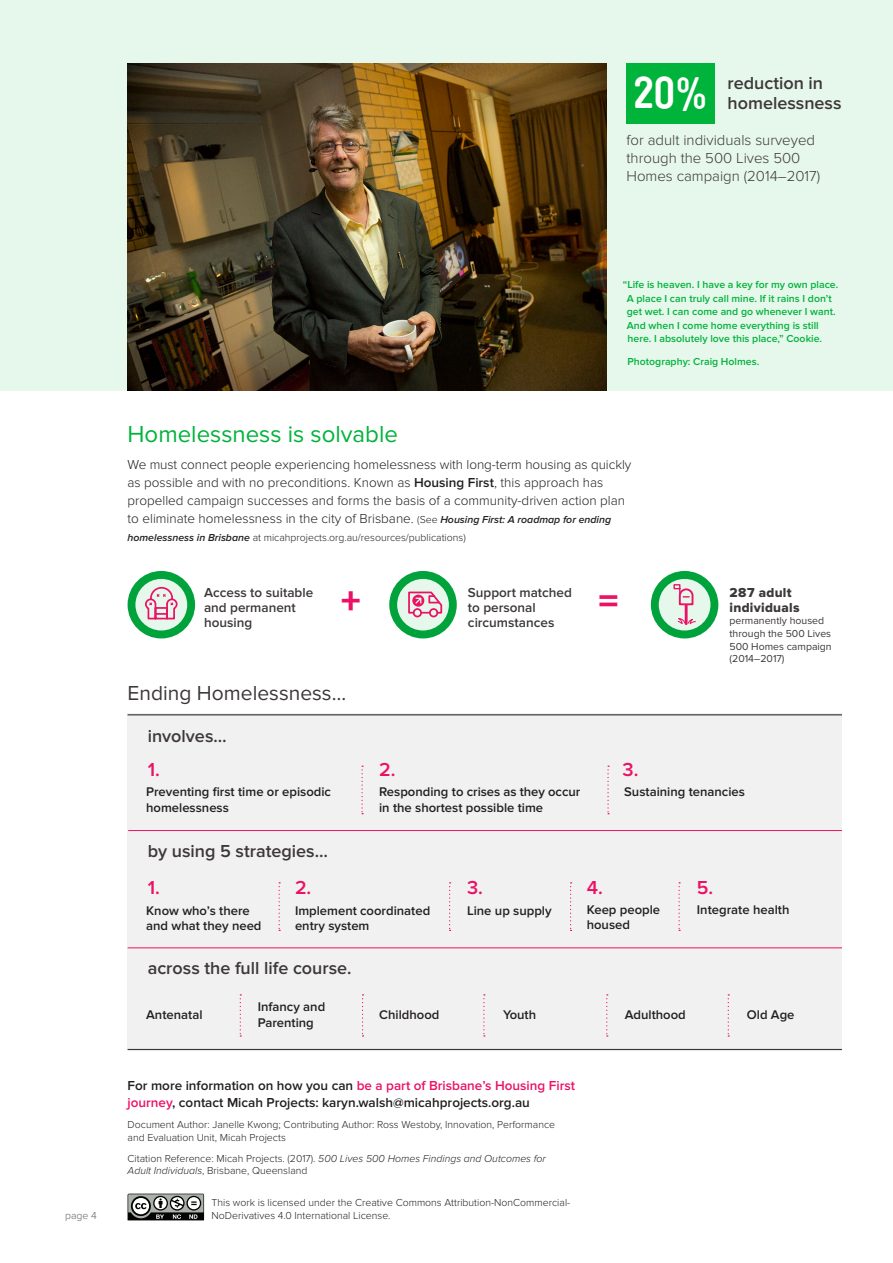
<style>
.page{position:relative;width:893px;height:1263px;background:#fff}
.page>*{position:absolute;margin:0;border:0;box-sizing:border-box;transform-origin:0 0}
.body{font:700 43.5px "Brauer Neue";color:#fff}
.body-2{font:39.6px "Proxima Nova Extrabld";color:#ec1165}
.Main_heading{font:24px "Proxima Nova";color:#00b33b}
.Main_heading-2{font:21px "Proxima Nova";color:#3d3838}
.body-3{font:600 19.5px "Proxima Nova";color:#ec1165}
.Main_heading-3{font:600 18px "Proxima Nova";color:#3d3838}
.body-4{font:600 18px/19.5px "Proxima Nova";color:#3d3838}
.body-5{font:300 15px/18px "Proxima Nova";color:#3d3838}
.body-6{font:300 13.5px/18px "Proxima Nova";color:#231f20}
.Footnote_text{font:600 13.5px/16.5px "Proxima Nova";color:#231f20}
.body-7{font:600 13.5px/15px "Proxima Nova";color:#3d3838}
.body-8{font:13.5px/15px "Proxima Nova Extrabld";letter-spacing:.02em;color:#3d3838}
.Proxima_11_pt_Semibo{font:600 13.05px/15.6px "Proxima Nova";color:#231f20}
.Footnote_text-2{font:300 10.5px/12.6px "Proxima Nova";color:#231f20}
.Captions{font:600 10.5px/13.5px "Proxima Nova";color:#00b33b}
.body-9{font:300 10.5px "Proxima Nova";color:#231f20}
.body-10{font:10.5px/12.6px "Proxima Nova";color:#3d3838}
.body-11{font:300 10.5px "Proxima Nova";color:#646060}
.s1{font-weight:600}
.s2{font-size:10.5px}
.s3{font-weight:600;font-style:italic;font-size:10.5px}
.s4{font-weight:600;font-style:italic}
.s5{color:#ec1165}
.s6{font-style:italic}
</style>
<div class="page">
<div style="left:0;top:0;width:893px;height:391px;background:#e6f7eb"></div>
<div style="left:128px;top:713px;width:714px;height:335px;background:#f1f1f1"></div>
<svg style="left:240px;top:994px;width:1px;height:42px"></svg>
<svg style="left:361px;top:765px;width:2px;height:49px"></svg>
<svg style="left:449px;top:882px;width:2px;height:49px"></svg>
<svg style="left:570px;top:882px;width:2px;height:49px"></svg>
<svg style="left:678px;top:882px;width:2px;height:49px"></svg>
<svg style="left:279px;top:882px;width:1px;height:49px"></svg>
<svg style="left:607px;top:765px;width:2px;height:49px"></svg>
<svg style="left:362px;top:994px;width:2px;height:42px"></svg>
<svg style="left:483px;top:994px;width:2px;height:42px"></svg>
<svg style="left:606px;top:994px;width:2px;height:42px"></svg>
<svg style="left:728px;top:994px;width:1px;height:42px"></svg>
<hr style="left:128px;top:830px;width:714px;height:1px;background:#ec1165">
<hr style="left:128px;top:947px;width:714px;height:1px;background:#ec1165">
<hr style="left:128px;top:1049px;width:714px;height:1px;background:#3d3838">
<hr style="left:128px;top:714px;width:714px;height:1px;background:#3d3838">
<hr style="left:892px;top:330px;width:1px;height:158px;background:#ebf9ef">
<div style="left:626px;top:64px;width:89px;height:60px;background:#00b33b"></div>
<img style="left:128px;top:64px;width:479px;height:326px">
<svg style="left:128px;top:1194px;width:77px;height:27px;background:#797c79"></svg>
<div style="left:128px;top:571px;width:67px;height:67px;background:#00a33b;border-radius:50%"></div>
<div style="left:135px;top:579px;width:52px;height:51px;background:#e6f7eb;border-radius:50%"></div>
<svg style="left:145px;top:586px;width:33px;height:34px"></svg>
<div style="left:389px;top:571px;width:68px;height:67px;background:#00a33b;border-radius:50%"></div>
<div style="left:397px;top:579px;width:52px;height:51px;background:#e6f7eb;border-radius:50%"></div>
<svg style="left:408px;top:591px;width:35px;height:27px"></svg>
<div style="left:651px;top:571px;width:67px;height:67px;background:#00a33b;border-radius:50%"></div>
<div style="left:659px;top:579px;width:51px;height:51px;background:#e6f7eb;border-radius:50%"></div>
<svg style="left:673px;top:584px;width:21px;height:22px"></svg>
<hr style="left:685px;top:605px;width:3px;height:19px;background:#ec1165">
<svg style="left:677px;top:618px;width:19px;height:7px"></svg>
<hr style="left:892px;top:0;width:1px;height:329px;background:#00b33b">
<p class="body" style="left:633px;top:68px;width:76px">20%</p>
<p class="body-5" style="left:626px;top:131px;width:195px">for adult individuals surveyed through the 500 Lives 500<br>Homes campaign (2014–2017)</p>
<p class="body-4" style="left:727px;top:74px;width:116px">reduction in homelessness</p>
<p class="body-11" style="left:65px;top:1210px;width:33px">page 4</p>
<p class="Captions" style="left:627px;top:278px;width:213px;text-indent:-4px">“Life is heaven. I have a key for my own place.<br>A place I can truly call mine. If it rains I don’t get wet. I can come and go whenever I want.<br>And when I come home everything is still here. I absolutely love this place,” Cookie.</p>
<p class="Captions" style="left:627px;top:355px;width:133px">Photography: Craig Holmes.</p>
<p class="Main_heading" style="left:128px;top:421px;width:272px">Homelessness is solvable</p>
<p class="body-6" style="left:128px;top:455px;width:505px">We must connect people experiencing homelessness with long-term housing as quickly as possible and with no preconditions. Known as <span class="s1">Housing First</span>, this approach has propelled campaign successes and forms the basis of a community-driven action plan to eliminate homelessness in the city of Brisbane. <span class="s2">(See</span> <span class="s3">Housing First: A roadmap for ending</span></p>
<p class="body-9" style="left:128px;top:531px;width:340px"><span class="s4">homelessness in Brisbane</span> at micahprojects.org.au/resources/publications)</p>
<p class="body-7" style="left:204px;top:585px;width:111px">Access to suitable and permanent housing</p>
<p class="body-7" style="left:468px;top:585px;width:106px">Support matched to personal circumstances</p>
<p class="body-2" style="left:341px;top:578px;width:22px">+</p>
<p class="body-8" style="left:729px;top:585px;width:72px">287 adult individuals</p>
<p class="body-10" style="left:729px;top:615px;width:104px">permanently housed through the 500 Lives<br>500 Homes campaign (2014–2017)</p>
<p class="body-2" style="left:598px;top:578px;width:22px">=</p>
<p class="Main_heading-2" style="left:128px;top:681px;width:220px">Ending Homelessness…</p>
<p class="Main_heading-3" style="left:148px;top:725px;width:81px">involves…</p>
<p class="body-3" style="left:148px;top:758px;width:14px">1.</p>
<p class="Proxima_11_pt_Semibo" style="left:146px;top:784px;width:186px">Preventing first time or episodic homelessness</p>
<p class="Main_heading-3" style="left:148px;top:841px;width:182px">by using 5 strategies…</p>
<p class="body-3" style="left:379px;top:758px;width:18px">2.</p>
<p class="body-3" style="left:622px;top:758px;width:17px">3.</p>
<p class="Proxima_11_pt_Semibo" style="left:379px;top:784px;width:203px">Responding to crises as they occur in the shortest possible time</p>
<p class="Proxima_11_pt_Semibo" style="left:624px;top:784px;width:122px">Sustaining tenancies</p>
<p class="body-3" style="left:148px;top:876px;width:14px">1.</p>
<p class="body-3" style="left:295px;top:876px;width:18px">2.</p>
<p class="body-3" style="left:467px;top:876px;width:17px">3.</p>
<p class="body-3" style="left:587px;top:876px;width:18px">4.</p>
<p class="body-3" style="left:697px;top:876px;width:18px">5.</p>
<p class="Proxima_11_pt_Semibo" style="left:146px;top:903px;width:117px">Know who’s there and what they need</p>
<p class="Proxima_11_pt_Semibo" style="left:295px;top:903px;width:137px">Implement coordinated entry system</p>
<p class="Proxima_11_pt_Semibo" style="left:697px;top:902px;width:94px">Integrate health</p>
<p class="Proxima_11_pt_Semibo" style="left:587px;top:902px;width:75px">Keep people housed</p>
<p class="Proxima_11_pt_Semibo" style="left:467px;top:903px;width:86px">Line up supply</p>
<p class="Main_heading-3" style="left:148px;top:958px;width:205px">across the full life course.</p>
<p class="Proxima_11_pt_Semibo" style="left:146px;top:1007px;width:58px">Antenatal</p>
<p class="Proxima_11_pt_Semibo" style="left:258px;top:999px;width:69px">Infancy and<br>Parenting</p>
<p class="Proxima_11_pt_Semibo" style="left:379px;top:1007px;width:62px">Childhood</p>
<p class="Proxima_11_pt_Semibo" style="left:503px;top:1007px;width:35px">Youth</p>
<p class="Proxima_11_pt_Semibo" style="left:625px;top:1007px;width:63px">Adulthood</p>
<p class="Proxima_11_pt_Semibo" style="left:747px;top:1007px;width:49px">Old Age</p>
<p class="Footnote_text" style="left:128px;top:1078px;width:449px">For more information on how you can <span class="s5">be a part of Brisbane’s Housing First journey</span>, contact Micah Projects: karyn.walsh@micahprojects.org.au</p>
<p class="Footnote_text-2" style="left:128px;top:1118px;width:429px">Document Author: Janelle Kwong; Contributing Author: Ross Westoby, Innovation, Performance and Evaluation Unit, Micah Projects</p>
<p class="Footnote_text-2" style="left:128px;top:1152px;width:420px">Citation Reference: Micah Projects. (2017). <span class="s6">500 Lives 500 Homes Findings and Outcomes for<br>Adult Individuals</span>, Brisbane, Queensland</p>
<p class="Footnote_text-2" style="left:212px;top:1196px;width:360px">This work is licensed under the Creative Commons Attribution-NonCommercial-<br>NoDerivatives 4.0 International License.</p>
</div>
